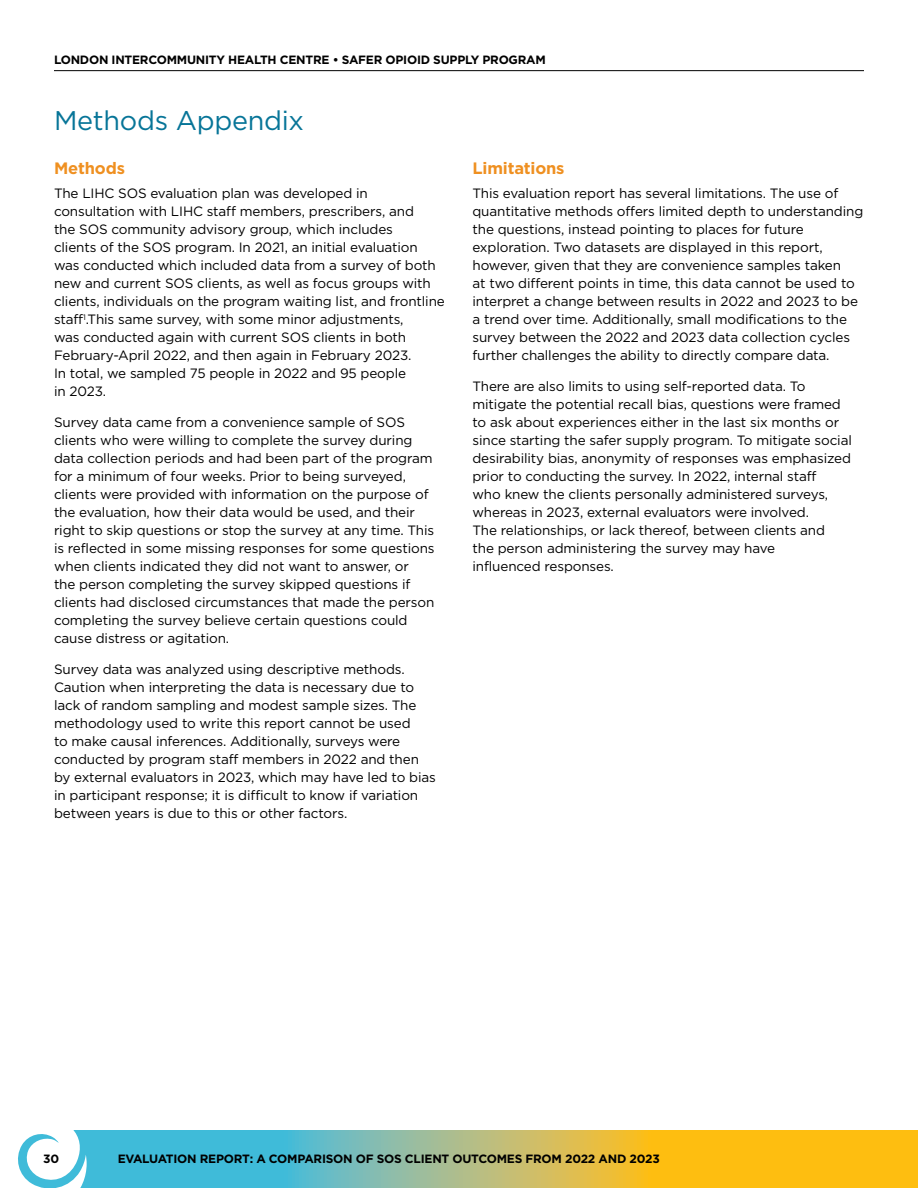
<style>
.page{position:relative;width:918px;height:1188px;background:#fff}
.page>*{position:absolute;margin:0;border:0;box-sizing:border-box;transform-origin:0 0}
.Headers{font:27px "Gotham";letter-spacing:-.01em;color:#077598}
.Subheads{font:700 16.5px "Gotham";letter-spacing:-.01em;color:#ef9021}
.Body_Copy{font:13.5px/18px "Gotham";letter-spacing:-.01em;color:#000}
.t1{font:700 12px "Gotham";letter-spacing:-.02em;color:#000}
</style>
<div class="page">
<svg style="left:87px;top:1131px;width:831px;height:57px;background:#adbc72"></svg>
<hr style="left:54px;top:70px;width:810px;height:1px;background:#000">
<svg style="left:18px;top:1130px;width:69px;height:58px"></svg>
<p class="t1" style="left:54px;top:51px;width:493px">LONDON INTERCOMMUNITY HEALTH CENTRE • SAFER OPIOID SUPPLY PROGRAM</p>
<p class="Headers" style="left:54px;top:103px;width:252px">Methods Appendix</p>
<p class="Subheads" style="left:54px;top:157px;width:72px">Methods</p>
<p class="Body_Copy" style="left:54px;top:184px;width:392px">The LIHC SOS evaluation plan was developed in consultation with LIHC staff members, prescribers, and<br>the SOS community advisory group, which includes<br>clients of the SOS program. In 2021, an initial evaluation was conducted which included data from a survey of both new and current SOS clients, as well as focus groups with clients, individuals on the program waiting list, and frontline staff<sup>1</sup>.This same survey, with some minor adjustments,<br>was conducted again with current SOS clients in both February-April 2022, and then again in February 2023.<br>In total, we sampled 75 people in 2022 and 95 people<br>in 2023.</p>
<p class="Body_Copy" style="left:54px;top:413px;width:382px">Survey data came from a convenience sample of SOS clients who were willing to complete the survey during data collection periods and had been part of the program for a minimum of four weeks. Prior to being surveyed, clients were provided with information on the purpose of the evaluation, how their data would be used, and their right to skip questions or stop the survey at any time. This is reflected in some missing responses for some questions when clients indicated they did not want to answer, or<br>the person completing the survey skipped questions if clients had disclosed circumstances that made the person completing the survey believe certain questions could cause distress or agitation.</p>
<p class="Body_Copy" style="left:54px;top:660px;width:383px">Survey data was analyzed using descriptive methods.<br>Caution when interpreting the data is necessary due to lack of random sampling and modest sample sizes. The methodology used to write this report cannot be used<br>to make causal inferences. Additionally, surveys were conducted by program staff members in 2022 and then by external evaluators in 2023, which may have led to bias in participant response; it is difficult to know if variation between years is due to this or other factors.</p>
<p class="Subheads" style="left:472px;top:157px;width:94px">Limitations</p>
<p class="Body_Copy" style="left:472px;top:184px;width:392px">This evaluation report has several limitations. The use of quantitative methods offers limited depth to understanding the questions, instead pointing to places for future exploration. Two datasets are displayed in this report, however, given that they are convenience samples taken<br>at two different points in time, this data cannot be used to interpret a change between results in 2022 and 2023 to be a trend over time. Additionally, small modifications to the survey between the 2022 and 2023 data collection cycles further challenges the ability to directly compare data.</p>
<p class="Body_Copy" style="left:472px;top:377px;width:381px">There are also limits to using self-reported data. To mitigate the potential recall bias, questions were framed to ask about experiences either in the last six months or since starting the safer supply program. To mitigate social desirability bias, anonymity of responses was emphasized prior to conducting the survey. In 2022, internal staff<br>who knew the clients personally administered surveys, whereas in 2023, external evaluators were involved.<br>The relationships, or lack thereof, between clients and<br>the person administering the survey may have<br>influenced responses.</p>
<p class="t1" style="left:43px;top:1151px;width:17px">30</p>
<p class="t1" style="left:118px;top:1151px;width:544px">EVALUATION REPORT: A COMPARISON OF SOS CLIENT OUTCOMES FROM 2022 AND 2023</p>
</div>
